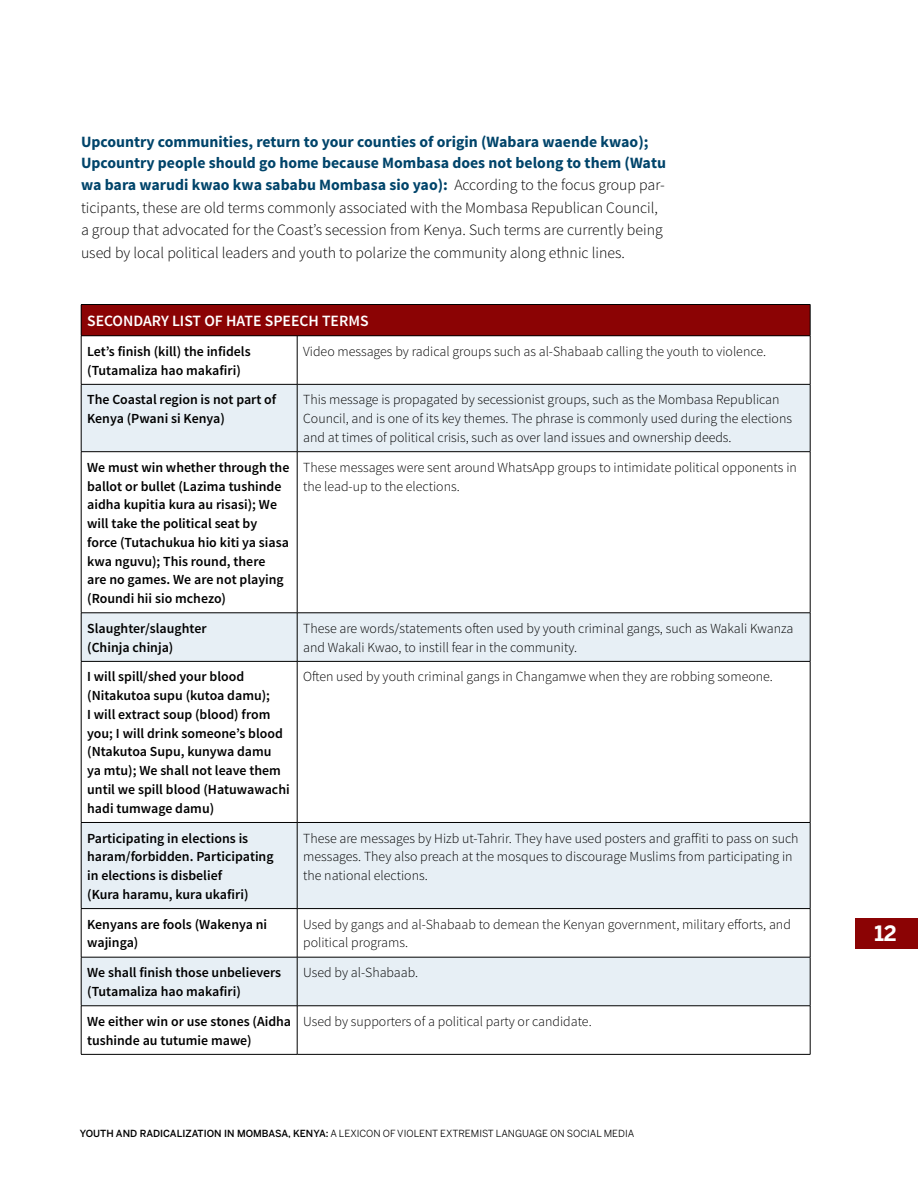
<style>
.page{position:relative;width:918px;height:1188px;background:#fff}
.page>*{position:absolute;margin:0;border:0;box-sizing:border-box;transform-origin:0 0}
.t1{font:700 21px "Benton Sans";color:#fff}
.t2{font:300 15.75px/22.5px "Source Sans Pro";color:#000}
.t3{font:700 15.75px/21px "Source Sans Pro";color:#00446a}
.t4{font:600 15.75px "Source Sans Pro";color:#fff}
.t5{font:300 13.8px/18.8px "Source Sans Pro";color:#000}
.t6{font:600 13.8px/18.8px "Source Sans Pro";color:#000}
.t7{font:9.75px "Benton Sans";color:#000}
.s1{font-weight:700;color:#00446a}
.s2{font-weight:500}
</style>
<div class="page">
<div style="left:855px;top:918px;width:63px;height:30px;background:#8b0304"></div>
<div style="left:81px;top:304px;width:729px;height:32px;background:#8b0304"></div>
<svg style="left:82px;top:385px;width:728px;height:621px"></svg>
<hr style="left:81px;top:304px;width:216px;height:1px;background:#000">
<hr style="left:81px;top:305px;width:1px;height:31px;background:#000">
<hr style="left:297px;top:304px;width:513px;height:1px;background:#000">
<hr style="left:810px;top:305px;width:1px;height:31px;background:#000">
<hr style="left:81px;top:335px;width:216px;height:1px;background:#000">
<hr style="left:81px;top:336px;width:1px;height:48px;background:#000">
<hr style="left:297px;top:335px;width:513px;height:1px;background:#000">
<hr style="left:297px;top:336px;width:1px;height:48px;background:#000">
<hr style="left:810px;top:336px;width:1px;height:48px;background:#000">
<hr style="left:81px;top:384px;width:216px;height:1px;background:#000">
<hr style="left:81px;top:385px;width:1px;height:67px;background:#000">
<hr style="left:297px;top:384px;width:513px;height:1px;background:#000">
<hr style="left:297px;top:385px;width:1px;height:67px;background:#000">
<hr style="left:810px;top:385px;width:1px;height:67px;background:#000">
<hr style="left:81px;top:451px;width:216px;height:1px;background:#000">
<hr style="left:81px;top:452px;width:1px;height:161px;background:#000">
<hr style="left:297px;top:451px;width:513px;height:1px;background:#000">
<hr style="left:297px;top:452px;width:1px;height:161px;background:#000">
<hr style="left:810px;top:452px;width:1px;height:161px;background:#000">
<hr style="left:81px;top:613px;width:216px;height:1px;background:#000">
<hr style="left:81px;top:613px;width:1px;height:48px;background:#000">
<hr style="left:297px;top:613px;width:513px;height:1px;background:#000">
<hr style="left:297px;top:613px;width:1px;height:48px;background:#000">
<hr style="left:810px;top:613px;width:1px;height:48px;background:#000">
<hr style="left:81px;top:661px;width:216px;height:1px;background:#000">
<hr style="left:81px;top:662px;width:1px;height:160px;background:#000">
<hr style="left:297px;top:661px;width:513px;height:1px;background:#000">
<hr style="left:297px;top:662px;width:1px;height:160px;background:#000">
<hr style="left:810px;top:662px;width:1px;height:160px;background:#000">
<hr style="left:81px;top:822px;width:216px;height:1px;background:#000">
<hr style="left:81px;top:823px;width:1px;height:85px;background:#000">
<hr style="left:297px;top:822px;width:513px;height:1px;background:#000">
<hr style="left:297px;top:823px;width:1px;height:85px;background:#000">
<hr style="left:810px;top:823px;width:1px;height:85px;background:#000">
<hr style="left:81px;top:908px;width:216px;height:1px;background:#000">
<hr style="left:81px;top:909px;width:1px;height:48px;background:#000">
<hr style="left:297px;top:908px;width:513px;height:1px;background:#000">
<hr style="left:297px;top:909px;width:1px;height:48px;background:#000">
<hr style="left:810px;top:909px;width:1px;height:48px;background:#000">
<hr style="left:81px;top:957px;width:216px;height:1px;background:#000">
<hr style="left:81px;top:957px;width:1px;height:49px;background:#000">
<hr style="left:297px;top:957px;width:513px;height:1px;background:#000">
<hr style="left:297px;top:957px;width:1px;height:49px;background:#000">
<hr style="left:810px;top:957px;width:1px;height:49px;background:#000">
<hr style="left:81px;top:1006px;width:216px;height:1px;background:#000">
<hr style="left:81px;top:1006px;width:1px;height:48px;background:#000">
<hr style="left:297px;top:1006px;width:513px;height:1px;background:#000">
<hr style="left:297px;top:1006px;width:1px;height:48px;background:#000">
<hr style="left:810px;top:1006px;width:1px;height:48px;background:#000">
<hr style="left:81px;top:1054px;width:216px;height:1px;background:#000">
<hr style="left:297px;top:1054px;width:513px;height:1px;background:#000">
<p class="t3" style="left:81px;top:132px;width:587px">Upcountry communities, return to your counties of origin (Wabara waende kwao);<br>Upcountry people should go home because Mombasa does not belong to them (Watu</p>
<p class="t2" style="left:81px;top:174px;width:585px"><span class="s1">wa bara warudi kwao kwa sababu Mombasa sio yao):</span> According to the focus group par&shy;ticipants, these are old terms commonly associated with the Mombasa Republican Council, a group that advocated for the Coast’s secession from Kenya. Such terms are currently being used by local political leaders and youth to polarize the community along ethnic lines.</p>
<p class="t4" style="left:87px;top:311px;width:283px">SECONDARY LIST OF HATE SPEECH TERMS</p>
<p class="t6" style="left:87px;top:342px;width:165px">Let’s finish (kill) the infidels (Tutamaliza hao makafiri)</p>
<p class="t5" style="left:303px;top:342px;width:464px">Video messages by radical groups such as al-Shabaab calling the youth to violence.</p>
<p class="t6" style="left:87px;top:391px;width:191px">The Coastal region is not part of<br>Kenya (Pwani si Kenya)</p>
<p class="t5" style="left:303px;top:391px;width:490px">This message is propagated by secessionist groups, such as the Mombasa Republican<br>Council, and is one of its key themes. The phrase is commonly used during the elections and at times of political crisis, such as over land issues and ownership deeds.</p>
<p class="t6" style="left:87px;top:458px;width:204px">We must win whether through the ballot or bullet (Lazima tushinde aidha kupitia kura au risasi); We will take the political seat by force (Tutachukua hio kiti ya siasa kwa nguvu); This round, there<br>are no games. We are not playing (Roundi hii sio mchezo)</p>
<p class="t5" style="left:303px;top:458px;width:495px">These messages were sent around WhatsApp groups to intimidate political opponents in the lead-up to the elections.</p>
<p class="t6" style="left:87px;top:619px;width:121px">Slaughter/slaughter (Chinja chinja)</p>
<p class="t5" style="left:303px;top:619px;width:492px">These are words/statements often used by youth criminal gangs, such as Wakali Kwanza and Wakali Kwao, to instill fear in the community.</p>
<p class="t6" style="left:87px;top:668px;width:204px">I will spill/shed your blood (Nitakutoa supu (kutoa damu);<br>I will extract soup (blood) from you; I will drink someone’s blood (Ntakutoa Supu, kunywa damu<br>ya mtu); We shall not leave them until we spill blood (Hatuwawachi hadi tumwage damu)</p>
<p class="t5" style="left:303px;top:668px;width:471px">Often used by youth criminal gangs in Changamwe when they are robbing someone.</p>
<p class="t6" style="left:87px;top:829px;width:188px">Participating in elections is haram/forbidden. Participating in elections is disbelief<br>(Kura haramu, kura ukafiri)</p>
<p class="t5" style="left:303px;top:829px;width:497px">These are messages by Hizb ut-Tahrir. They have used posters and graffiti to pass on such messages. They also preach at the mosques to discourage Muslims from participating in the national elections.</p>
<p class="t6" style="left:87px;top:915px;width:182px">Kenyans are fools (Wakenya ni wajinga)</p>
<p class="t5" style="left:303px;top:915px;width:489px">Used by gangs and al-Shabaab to demean the Kenyan government, military efforts, and political programs.</p>
<p class="t6" style="left:87px;top:964px;width:196px">We shall finish those unbelievers (Tutamaliza hao makafiri)</p>
<p class="t5" style="left:303px;top:963px;width:117px">Used by al-Shabaab.</p>
<p class="t6" style="left:87px;top:1012px;width:206px">We either win or use stones (Aidha tushinde au tutumie mawe)</p>
<p class="t5" style="left:303px;top:1012px;width:290px">Used by supporters of a political party or candidate.</p>
<p class="t7" style="left:80px;top:1128px;width:556px"><span class="s2">YOUTH AND RADICALIZATION IN MOMBASA, KENYA:</span> A LEXICON OF VIOLENT EXTREMIST LANGUAGE ON SOCIAL MEDIA</p>
<h1 class="t1" style="left:874px;top:921px;width:24px">12</h1>
</div>
